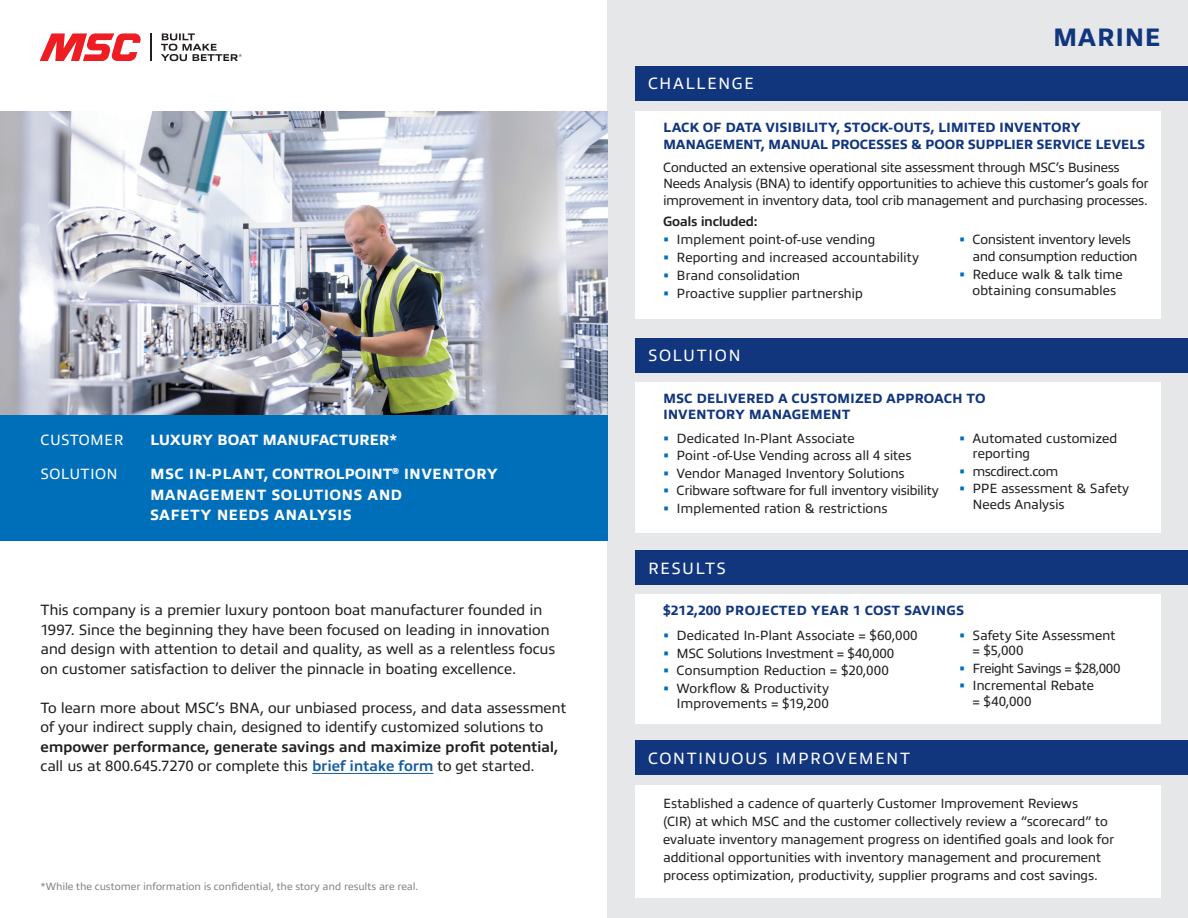
<style>
.page{position:relative;width:1188px;height:918px;background:#fff}
.page>*{position:absolute;margin:0;border:0;box-sizing:border-box;transform-origin:0 0}
.t1{font:800 25.5px "Allumi Std";letter-spacing:-.005em;color:#11367e}
.t2{font:16.5px "Allumi Std";letter-spacing:.085em;color:#fff}
.t3{font:15px/19.5px "Allumi Std";letter-spacing:-.015em;color:#231f20}
.t4{font:700 15px/19.5px "Allumi Std";letter-spacing:-.01em;color:#231f20}
.t5{font:800 15px/20.5px "Allumi Std";letter-spacing:.01em;color:#fff}
.t6{font:800 15px "Allumi Std";letter-spacing:-.025em;color:#fff}
.t7{font:15px "Allumi Std";letter-spacing:.025em;color:#fff}
.t8{font:13.5px/15.5px "Allumi Std";letter-spacing:-.02em;color:#231f20}
.t9{font:800 13.5px/16.2px "Allumi Std";letter-spacing:-.015em;color:#11367e}
.t10{font:800 13.5px "Allumi Std";letter-spacing:.005em;color:#11367e}
.t11{font:13.5px "Allumi Std";letter-spacing:-.04em;color:#231f20}
.t12{font:700 13.5px "Allumi Std";letter-spacing:-.025em;color:#231f20}
.t13{font:10.5px "Allumi Std";letter-spacing:-.005em;color:#808285}
.s1{font-weight:400}
.s2{color:#175d9e}
.s3{font-size:18px;color:#006fba}
</style>
<div class="page">
<div style="left:608px;top:0;width:580px;height:918px;background:#e6e7e9"></div>
<img style="left:0;top:111px;width:608px;height:305px">
<div style="left:0;top:416px;width:608px;height:125px;background:#006fba"></div>
<div style="left:635px;top:111px;width:526px;height:208px;background:#fff"></div>
<div style="left:635px;top:595px;width:526px;height:129px;background:#fff"></div>
<div style="left:635px;top:785px;width:526px;height:112px;background:#fff"></div>
<div style="left:635px;top:382px;width:526px;height:150px;background:#fff"></div>
<svg style="left:40px;top:33px;width:101px;height:28px"></svg>
<hr style="left:150px;top:33px;width:2px;height:28px;background:#231f20">
<svg style="left:161px;top:33px;width:81px;height:28px"></svg>
<hr style="left:312px;top:773px;width:121px;height:1px;background:#175d9e">
<div style="left:635px;top:66px;width:553px;height:34px;background:#11367e"></div>
<div style="left:635px;top:338px;width:553px;height:35px;background:#11367e"></div>
<div style="left:635px;top:550px;width:553px;height:35px;background:#11367e"></div>
<div style="left:635px;top:740px;width:553px;height:34px;background:#11367e"></div>
<p class="t7" style="left:40px;top:431px;width:85px">CUSTOMER</p>
<p class="t6" style="left:150px;top:431px;width:249px">LUXURY BOAT MANUFACTURER*</p>
<p class="t7" style="left:40px;top:466px;width:79px">SOLUTION</p>
<p class="t5" style="left:150px;top:464px;width:349px">MSC IN-PLANT, CONTROLPOINT<sup>®</sup> INVENTORY<br>MANAGEMENT SOLUTIONS AND<br>SAFETY NEEDS ANALYSIS</p>
<p class="t3" style="left:40px;top:600px;width:516px">This company is a premier luxury pontoon boat manufacturer founded in 1997. Since the beginning they have been focused on leading in innovation and design with attention to detail and quality, as well as a relentless focus on customer satisfaction to deliver the pinnacle in boating excellence.</p>
<p class="t3" style="left:40px;top:698px;width:527px">To learn more about MSC’s BNA, our unbiased process, and data assessment of your indirect supply chain, designed to identify customized solutions to</p>
<p class="t4" style="left:40px;top:737px;width:519px">empower performance, generate savings and maximize profit potential, <span class="s1">call us at 800.645.7270 or complete this</span> <span class="s2">brief intake form</span> <span class="s1">to get started.</span></p>
<p class="t13" style="left:40px;top:881px;width:380px">*While the customer information is confidential, the story and results are real.</p>
<p class="t2" style="left:648px;top:74px;width:108px">CHALLENGE</p>
<h1 class="t1" style="left:1053px;top:23px;width:110px">MARINE</h1>
<p class="t9" style="left:663px;top:120px;width:484px">LACK OF DATA VISIBILITY, STOCK-OUTS, LIMITED INVENTORY<br>MANAGEMENT, MANUAL PROCESSES &amp; POOR SUPPLIER SERVICE LEVELS</p>
<p class="t8" style="left:663px;top:159px;width:487px;line-height:16.5px">Conducted an extensive operational site assessment through MSC’s Business<br>Needs Analysis (BNA) to identify opportunities to achieve this customer’s goals for improvement in inventory data, tool crib management and purchasing processes.</p>
<p class="t12" style="left:663px;top:214px;width:96px">Goals included:</p>
<p class="t8" style="left:663px;top:232px;width:214px"><span class="s3">•</span> Implement point-of-use vending</p>
<p class="t8" style="left:663px;top:250px;width:258px"><span class="s3">•</span> Reporting and increased accountability</p>
<p class="t8" style="left:663px;top:268px;width:139px"><span class="s3">•</span> Brand consolidation</p>
<p class="t8" style="left:663px;top:286px;width:201px"><span class="s3">•</span> Proactive supplier partnership</p>
<p class="t8" style="left:973px;top:231px;width:167px;line-height:16.5px;text-indent:-13px"><span class="s3">•</span> Consistent inventory levels and consumption reduction</p>
<p class="t8" style="left:959px;top:266px;width:165px;line-height:16.5px;text-align:center"><span class="s3">•</span> Reduce walk &amp; talk time obtaining consumables</p>
<p class="t2" style="left:648px;top:347px;width:94px">SOLUTION</p>
<p class="t9" style="left:663px;top:390px;width:324px">MSC DELIVERED A CUSTOMIZED APPROACH TO<br>INVENTORY MANAGEMENT</p>
<p class="t8" style="left:663px;top:430px;width:193px"><span class="s3">•</span> Dedicated In-Plant Associate</p>
<p class="t8" style="left:663px;top:448px;width:250px"><span class="s3">•</span> Point -of-Use Vending across all 4 sites</p>
<p class="t8" style="left:663px;top:466px;width:243px"><span class="s3">•</span> Vendor Managed Inventory Solutions</p>
<p class="t8" style="left:663px;top:483px;width:277px"><span class="s3">•</span> Cribware software for full inventory visibility</p>
<p class="t8" style="left:663px;top:501px;width:226px"><span class="s3">•</span> Implemented ration &amp; restrictions</p>
<p class="t8" style="left:973px;top:430px;width:147px;text-indent:-13px"><span class="s3">•</span> Automated customized reporting</p>
<p class="t8" style="left:959px;top:463px;width:101px"><span class="s3">•</span> mscdirect.com</p>
<p class="t8" style="left:973px;top:481px;width:158px;text-indent:-13px"><span class="s3">•</span> PPE assessment &amp; Safety<br>Needs Analysis</p>
<p class="t2" style="left:648px;top:559px;width:80px">RESULTS</p>
<p class="t10" style="left:663px;top:603px;width:303px">$212,200 PROJECTED YEAR 1 COST SAVINGS</p>
<p class="t8" style="left:663px;top:628px;width:256px"><span class="s3">•</span> Dedicated In-Plant Associate = $60,000</p>
<p class="t8" style="left:663px;top:645px;width:233px"><span class="s3">•</span> MSC Solutions Investment = $40,000</p>
<p class="t8" style="left:663px;top:663px;width:227px"><span class="s3">•</span> Consumption Reduction = $20,000</p>
<p class="t8" style="left:663px;top:681px;width:168px;text-align:right"><span class="s3">•</span> Workflow &amp; Productivity<br>Improvements = $19,200</p>
<p class="t8" style="left:973px;top:627px;width:144px;text-indent:-13px"><span class="s3">•</span> Safety Site Assessment = $5,000</p>
<p class="t11" style="left:959px;top:661px;width:163px"><span class="s3">•</span> Freight Savings = $28,000</p>
<p class="t8" style="left:973px;top:678px;width:123px;text-indent:-13px"><span class="s3">•</span> Incremental Rebate = $40,000</p>
<p class="t2" style="left:648px;top:749px;width:264px">CONTINUOUS IMPROVEMENT</p>
<p class="t8" style="left:663px;top:795px;width:453px;line-height:18px">Established a cadence of quarterly Customer Improvement Reviews<br>(CIR) at which MSC and the customer collectively review a “scorecard” to evaluate inventory management progress on identified goals and look for additional opportunities with inventory management and procurement process optimization, productivity, supplier programs and cost savings.</p>
</div>
